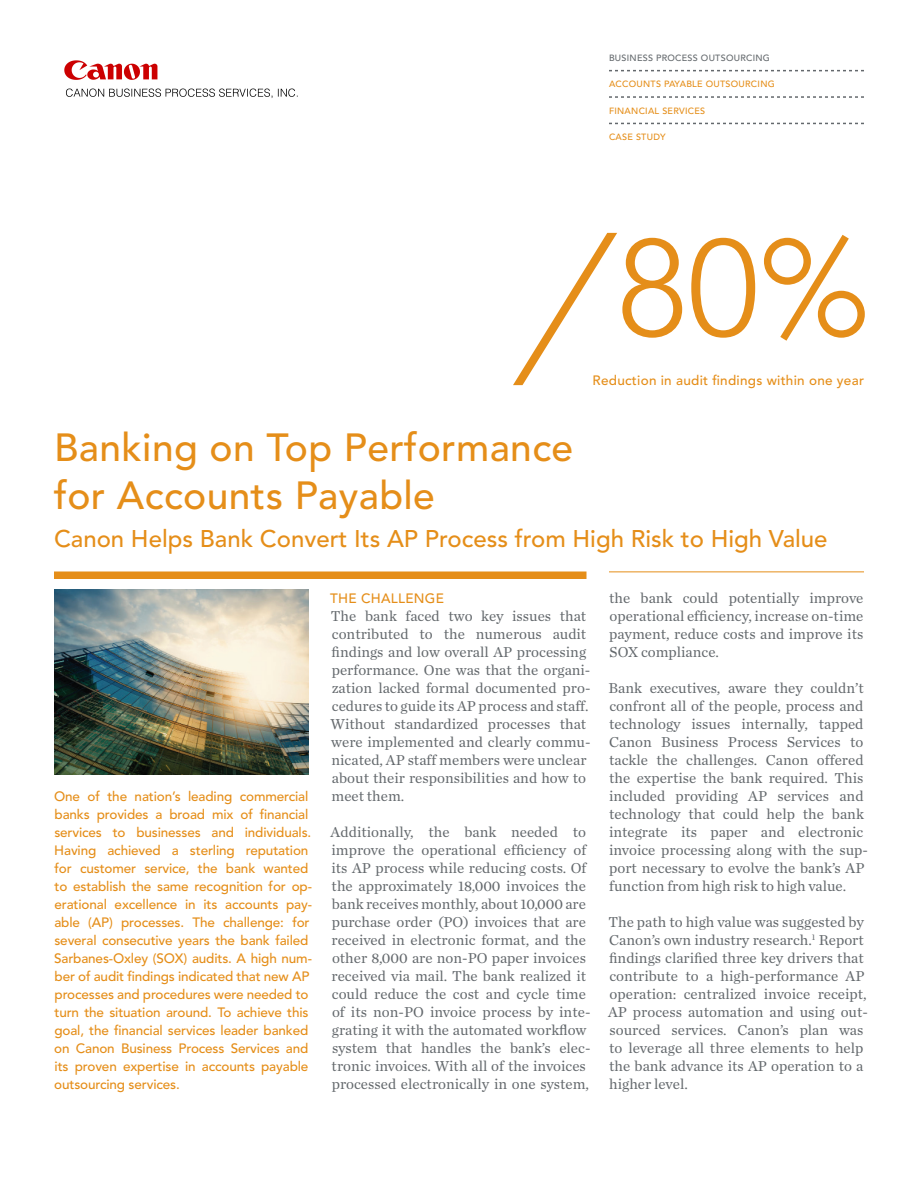
<style>
.page{position:relative;width:918px;height:1188px;background:#fff}
.page>*{position:absolute;margin:0;border:0;box-sizing:border-box;transform-origin:0 0}
.t1{font:300 136.5px "Avenir LT Pro";color:#e58e19}
.t2{font:500 39px/48px "Avenir LT Pro";letter-spacing:.01em;color:#e58e19}
.t3{font:500 24px "Avenir LT Pro";color:#e58e19}
.t4{font:15px/18px "Chronicle Text G1";color:#64696d}
.t5{font:500 13.5px/18px "Avenir LT Pro";letter-spacing:-.01em;color:#e58e19}
.t6{font:500 13.5px "Avenir LT Pro";letter-spacing:.02em;color:#e58e19}
.t7{font:500 9px "Avenir LT Pro";letter-spacing:.03em;color:#e58e19}
.t8{font:500 9px "Avenir LT Pro";letter-spacing:.03em;color:#64696d}
</style>
<div class="page">
<div style="left:54px;top:572px;width:532px;height:7px;background:#e58e19"></div>
<hr style="left:609px;top:572px;width:255px;height:1px;background:#e58e19">
<svg style="left:513px;top:233px;width:104px;height:152px"></svg>
<svg style="left:609px;top:70px;width:255px;height:1px"></svg>
<svg style="left:609px;top:96px;width:255px;height:2px"></svg>
<svg style="left:609px;top:123px;width:255px;height:1px"></svg>
<img style="left:54px;top:590px;width:255px;height:184px">
<img style="left:64px;top:60px;width:234px;height:38px">
<p class="t8" style="left:609px;top:52px;width:162px">BUSINESS PROCESS OUTSOURCING</p>
<p class="t7" style="left:609px;top:79px;width:167px">ACCOUNTS PAYABLE OUTSOURCING</p>
<p class="t7" style="left:609px;top:105px;width:98px">FINANCIAL SERVICES</p>
<p class="t7" style="left:609px;top:132px;width:7px">case</p>
<p class="t7" style="left:636px;top:132px;width:7px">stu</p>
<p class="t7" style="left:653px;top:132px;width:13px">dy</p>
<h1 class="t1" style="left:617px;top:208px;width:255px">80%</h1>
<p class="t6" style="left:593px;top:372px;width:273px">Reduction in audit findings within one year</p>
<h2 class="t2" style="left:54px;top:425px;width:521px">Banking on Top Performance for Accounts Payable</h2>
<h3 class="t3" style="left:54px;top:525px;width:775px">Canon Helps Bank Convert Its AP Process from High Risk to High Value</h3>
<p class="t5" style="left:54px;top:788px;width:259px">One of the nation’s leading commercial banks provides a broad mix of financial services to businesses and individuals.<br>Having achieved a sterling reputation for customer service, the bank wanted to establish the same recognition for op&shy;erational excellence in its accounts pay&shy;able (AP) processes. The challenge: for several consecutive years the bank failed Sarbanes-Oxley (SOX) audits. A high num&shy;ber of audit findings indicated that new AP processes and procedures were needed to turn the situation around. To achieve this goal, the financial services leader banked on Canon Business Process Services and its proven expertise in accounts payable outsourcing services.</p>
<p class="t6" style="left:330px;top:590px;width:115px">THE CHALLENGE</p>
<p class="t4" style="left:331px;top:607px;width:261px">The bank faced two key issues that contributed to the numerous audit findings and low overall AP processing performance. One was that the organi&shy;zation lacked formal documented pro&shy;cedures to guide its AP process and staff.<br>Without standardized processes that were implemented and clearly commu&shy;nicated, AP staff members were unclear about their responsibilities and how to meet them.</p>
<p class="t4" style="left:331px;top:823px;width:261px">Additionally, the bank needed to improve the operational efficiency of its AP process while reducing costs. Of the approximately 18,000 invoices the bank receives monthly, about 10,000 are purchase order (PO) invoices that are received in electronic format, and the other 8,000 are non-PO paper invoices received via mail. The bank realized it could reduce the cost and cycle time of its non-PO invoice process by inte&shy;grating it with the automated workflow system that handles the bank’s elec&shy;tronic invoices. With all of the invoices processed electronically in one system,</p>
<p class="t4" style="left:609px;top:589px;width:256px;text-align:justify">the bank could potentially improve operational efficiency, increase on-time payment, reduce costs and improve its SOX compliance.</p>
<p class="t4" style="left:609px;top:679px;width:261px">Bank executives, aware they couldn’t confront all of the people, process and technology issues internally, tapped Canon Business Process Services to tackle the challenges. Canon offered the expertise the bank required. This included providing AP services and technology that could help the bank integrate its paper and electronic invoice processing along with the sup&shy;port necessary to evolve the bank’s AP function from high risk to high value.</p>
<p class="t4" style="left:608px;top:913px;width:261px">The path to high value was suggested by Canon’s own industry research.<sup>1</sup> Report findings clarified three key drivers that contribute to a high-performance AP operation: centralized invoice receipt, AP process automation and using out&shy;sourced services. Canon’s plan was to leverage all three elements to help the bank advance its AP operation to a higher level.</p>
</div>
